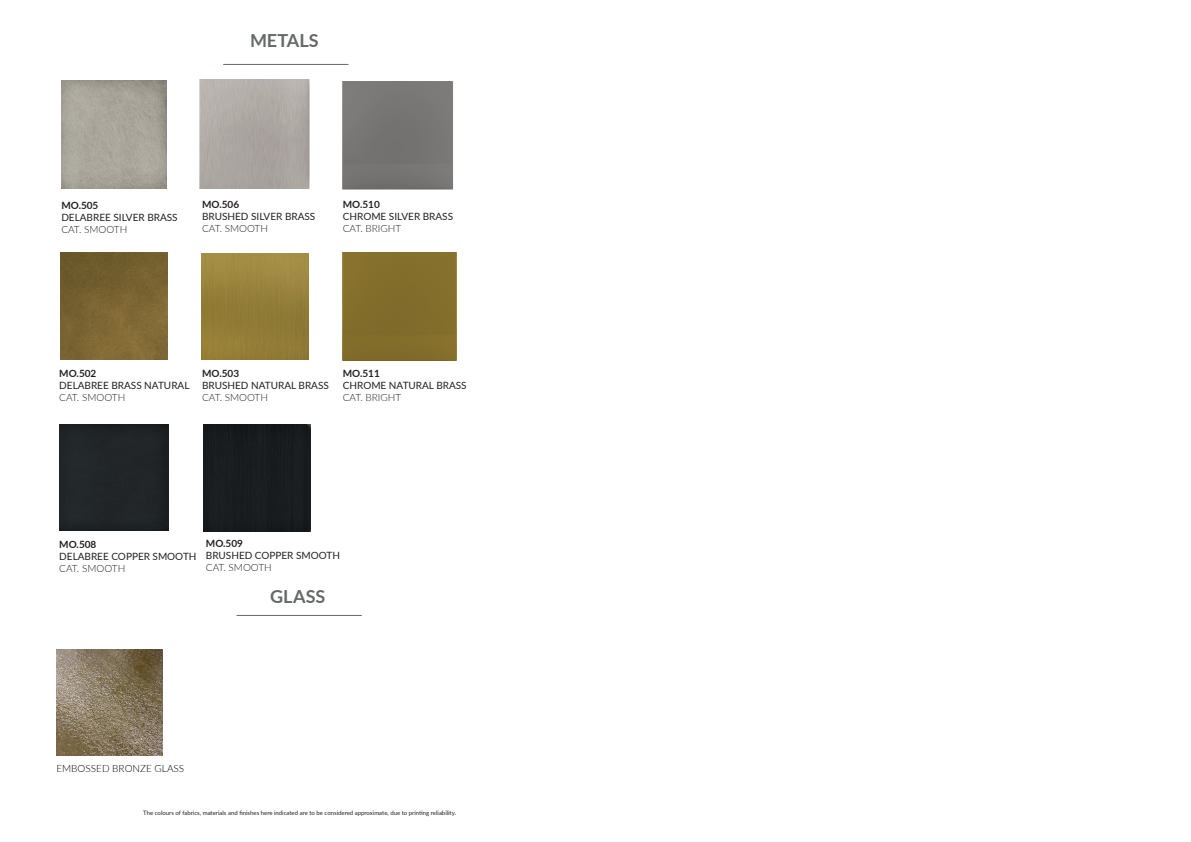
<style>
.page{position:relative;width:1191px;height:842px;background:#fff}
.page>*{position:absolute;margin:0;border:0;box-sizing:border-box;transform-origin:0 0}
.t1{font:700 18px "Lato";letter-spacing:.005em;color:#666969}
.t2{font:10px/12px "Lato";color:#231f20}
.t3{font:300 10px "Lato";color:#231f20}
.t4{font:300 10px "Lato";color:#000}
.t5{font:6px "Lato";color:#231f20}
.s1{font-weight:700}
.s2{font-weight:300}
</style>
<div class="page">
<img style="left:61px;top:81px;width:105px;height:108px">
<img style="left:199px;top:80px;width:111px;height:108px">
<div style="left:342px;top:81px;width:111px;height:108px;background:#777674"></div>
<img style="left:61px;top:253px;width:106px;height:106px">
<img style="left:202px;top:254px;width:106px;height:106px">
<div style="left:59px;top:424px;width:109px;height:107px;background:#212528"></div>
<div style="left:204px;top:424px;width:106px;height:107px;background:#181c1f"></div>
<div style="left:342px;top:253px;width:114px;height:108px;background:#826d2c"></div>
<hr style="left:223px;top:64px;width:125px;height:1px;background:#676a6a">
<img style="left:56px;top:649px;width:107px;height:106px">
<hr style="left:236px;top:615px;width:126px;height:1px;background:#676a6a">
<p class="t1" style="left:250px;top:27px;width:70px">METALS</p>
<p class="t2" style="left:61px;top:199px;width:118px"><span class="s1">MO.505<br></span>DELABREE SILVER BRASS<br><span class="s2">CAT. SMOOTH</span></p>
<p class="t2" style="left:202px;top:198px;width:115px"><span class="s1">MO.506<br></span>BRUSHED SILVER BRASS</p>
<p class="t3" style="left:202px;top:222px;width:67px">CAT. SMOOTH</p>
<p class="t2" style="left:343px;top:198px;width:112px"><span class="s1">MO.510<br></span>CHROME SILVER BRASS</p>
<p class="t3" style="left:343px;top:222px;width:60px">CAT. BRIGHT</p>
<p class="t2" style="left:59px;top:367px;width:132px"><span class="s1">MO.502<br></span>DELABREE BRASS NATURAL</p>
<p class="t3" style="left:59px;top:390px;width:67px">CAT. SMOOTH</p>
<p class="t2" style="left:202px;top:367px;width:128px"><span class="s1">MO.503<br></span>BRUSHED NATURAL BRASS</p>
<p class="t3" style="left:202px;top:390px;width:67px">CAT. SMOOTH</p>
<p class="t2" style="left:343px;top:367px;width:125px"><span class="s1">MO.511<br></span>CHROME NATURAL BRASS</p>
<p class="t3" style="left:343px;top:390px;width:60px">CAT. BRIGHT</p>
<p class="t2" style="left:59px;top:538px;width:139px"><span class="s1">MO.508<br></span>DELABREE COPPER SMOOTH<br><span class="s2">CAT. SMOOTH</span></p>
<p class="t2" style="left:206px;top:537px;width:136px"><span class="s1">MO.509<br></span>BRUSHED COPPER SMOOTH<br><span class="s2">CAT. SMOOTH</span></p>
<p class="t4" style="left:56px;top:762px;width:129px">EMBOSSED BRONZE GLASS</p>
<h1 class="t1" style="left:270px;top:583px;width:57px">GLASS</h1>
<p class="t5" style="left:143px;top:809px;width:314px">The colours of fabrics, materials and finishes here indicated are to be considered approximate, due to printing reliability.</p>
</div>
